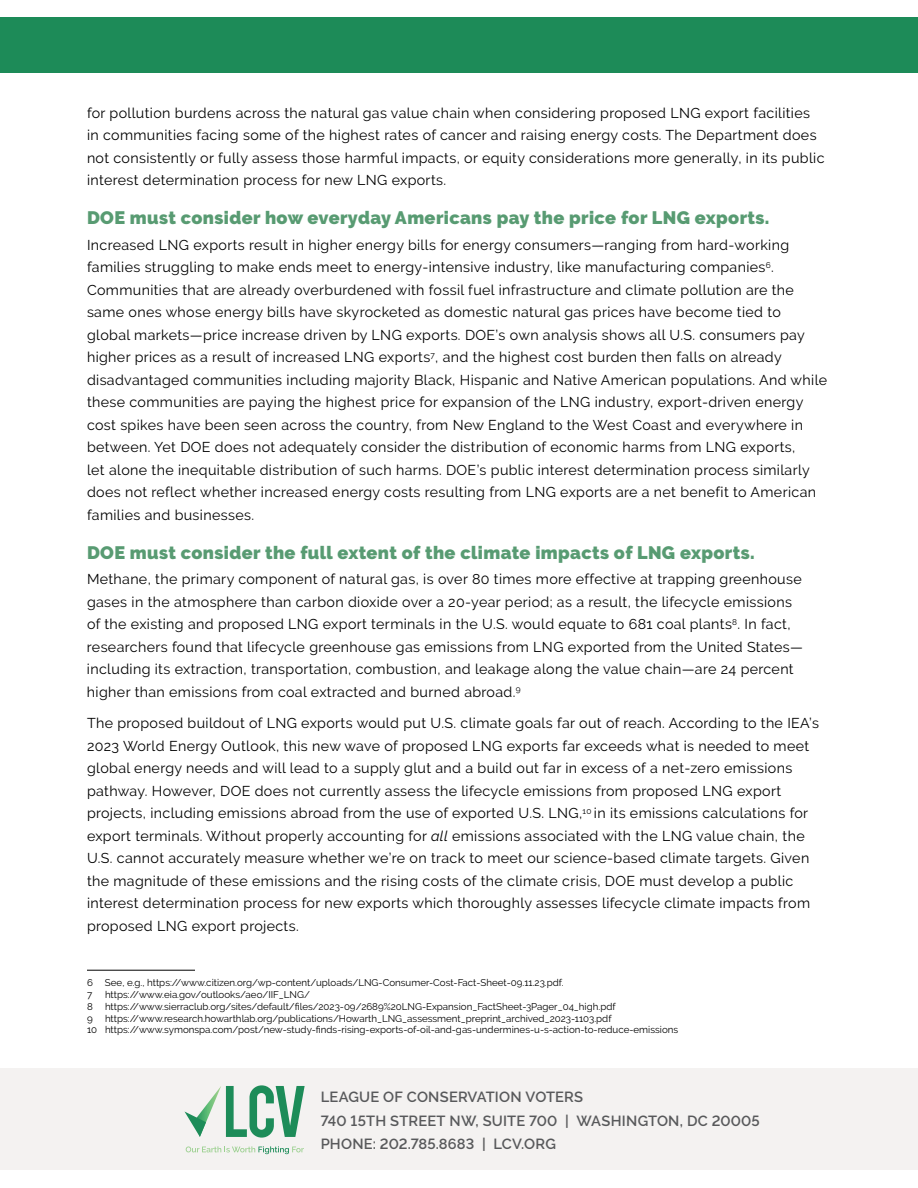
<style>
.page{position:relative;width:918px;height:1188px;background:#fff}
.page>*{position:absolute;margin:0;border:0;box-sizing:border-box;transform-origin:0 0}
.t1{font:900 18px "Raleway";letter-spacing:.02em;color:#589b72}
.t2{font:600 14.7px/23.1px "Raleway";letter-spacing:.01em;color:#58595b}
.t3{font:14.25px/22.5px "Raleway";letter-spacing:.025em;color:#000}
.t4{font:9.75px/11.7px "Raleway";color:#000}
.s1{font-style:italic}
</style>
<div class="page">
<div style="left:0;top:1068px;width:918px;height:101px;background:#f4f2f1"></div>
<div style="left:0;top:17px;width:918px;height:56px;background:#1d8b58"></div>
<svg style="left:185px;top:1085px;width:120px;height:53px"></svg>
<svg style="left:186px;top:1146px;width:118px;height:8px"></svg>
<hr style="left:87px;top:970px;width:108px;height:1px;background:#000">
<p class="t3" style="left:87px;top:101px;width:739px">for pollution burdens across the natural gas value chain when considering proposed LNG export facilities in communities facing some of the highest rates of cancer and raising energy costs. The Department does not consistently or fully assess those harmful impacts, or equity considerations more generally, in its public interest determination process for new LNG exports.</p>
<p class="t1" style="left:87px;top:208px;width:684px">DOE must consider how everyday Americans pay the price for LNG exports.</p>
<p class="t3" style="left:87px;top:233px;width:742px">Increased LNG exports result in higher energy bills for energy consumers—ranging from hard-working families struggling to make ends meet to energy-intensive industry, like manufacturing companies<sup>6</sup>.<br>Communities that are already overburdened with fossil fuel infrastructure and climate pollution are the same ones whose energy bills have skyrocketed as domestic natural gas prices have become tied to global markets—price increase driven by LNG exports. DOE’s own analysis shows all U.S. consumers pay higher prices as a result of increased LNG exports<sup>7</sup>, and the highest cost burden then falls on already disadvantaged communities including majority Black, Hispanic and Native American populations. And while these communities are paying the highest price for expansion of the LNG industry, export-driven energy cost spikes have been seen across the country, from New England to the West Coast and everywhere in between. Yet DOE does not adequately consider the distribution of economic harms from LNG exports,<br>let alone the inequitable distribution of such harms. DOE’s public interest determination process similarly does not reflect whether increased energy costs resulting from LNG exports are a net benefit to American families and businesses.</p>
<p class="t1" style="left:87px;top:542px;width:669px">DOE must consider the full extent of the climate impacts of LNG exports.</p>
<p class="t3" style="left:87px;top:568px;width:717px">Methane, the primary component of natural gas, is over 80 times more effective at trapping greenhouse gases in the atmosphere than carbon dioxide over a 20-year period; as a result, the lifecycle emissions of the existing and proposed LNG export terminals in the U.S. would equate to 681 coal plants<sup>8</sup>. In fact, researchers found that lifecycle greenhouse gas emissions from LNG exported from the United States— including its extraction, transportation, combustion, and leakage along the value chain—are 24 percent higher than emissions from coal extracted and burned abroad.<sup>9</sup></p>
<p class="t3" style="left:87px;top:712px;width:734px">The proposed buildout of LNG exports would put U.S. climate goals far out of reach. According to the IEA’s 2023 World Energy Outlook, this new wave of proposed LNG exports far exceeds what is needed to meet global energy needs and will lead to a supply glut and a build out far in excess of a net-zero emissions pathway. However, DOE does not currently assess the lifecycle emissions from proposed LNG export projects, including emissions abroad from the use of exported U.S. LNG,<sup>10</sup> in its emissions calculations for export terminals. Without properly accounting for <span class="s1">all</span> emissions associated with the LNG value chain, the U.S. cannot accurately measure whether we’re on track to meet our science-based climate targets. Given the magnitude of these emissions and the rising costs of the climate crisis, DOE must develop a public interest determination process for new exports which thoroughly assesses lifecycle climate impacts from proposed LNG export projects.</p>
<p class="t4" style="left:87px;top:977px;width:478px">6 See, e.g., https://www.citizen.org/wp-content/uploads/LNG-Consumer-Cost-Fact-Sheet-09.11.23.pdf.<br>7</p>
<p class="t4" style="left:105px;top:989px;width:207px">https://www.eia.gov/outlooks/aeo/IIF_LNG/</p>
<p class="t4" style="left:87px;top:1000px;width:7px">8</p>
<p class="t4" style="left:105px;top:1000px;width:512px">https://www.sierraclub.org/sites/default/files/2023-09/2689%20LNG-Expansion_FactSheet-3Pager_04_high.pdf</p>
<p class="t4" style="left:87px;top:1012px;width:7px">9</p>
<p class="t4" style="left:87px;top:1012px;width:593px;text-indent:18px">https://www.research.howarthlab.org/publications/Howarth_LNG_assessment_preprint_archived_2023-1103.pdf<br>10 https://www.symonspa.com/post/new-study-finds-rising-exports-of-oil-and-gas-undermines-u-s-action-to-reduce-emissions</p>
<p class="t2" style="left:321px;top:1086px;width:441px">LEAGUE OF CONSERVATION VOTERS<br>740 15TH STREET NW, SUITE 700 | WASHINGTON, DC 20005<br>PHONE: 202.785.8683 | LCV.ORG</p>
</div>
